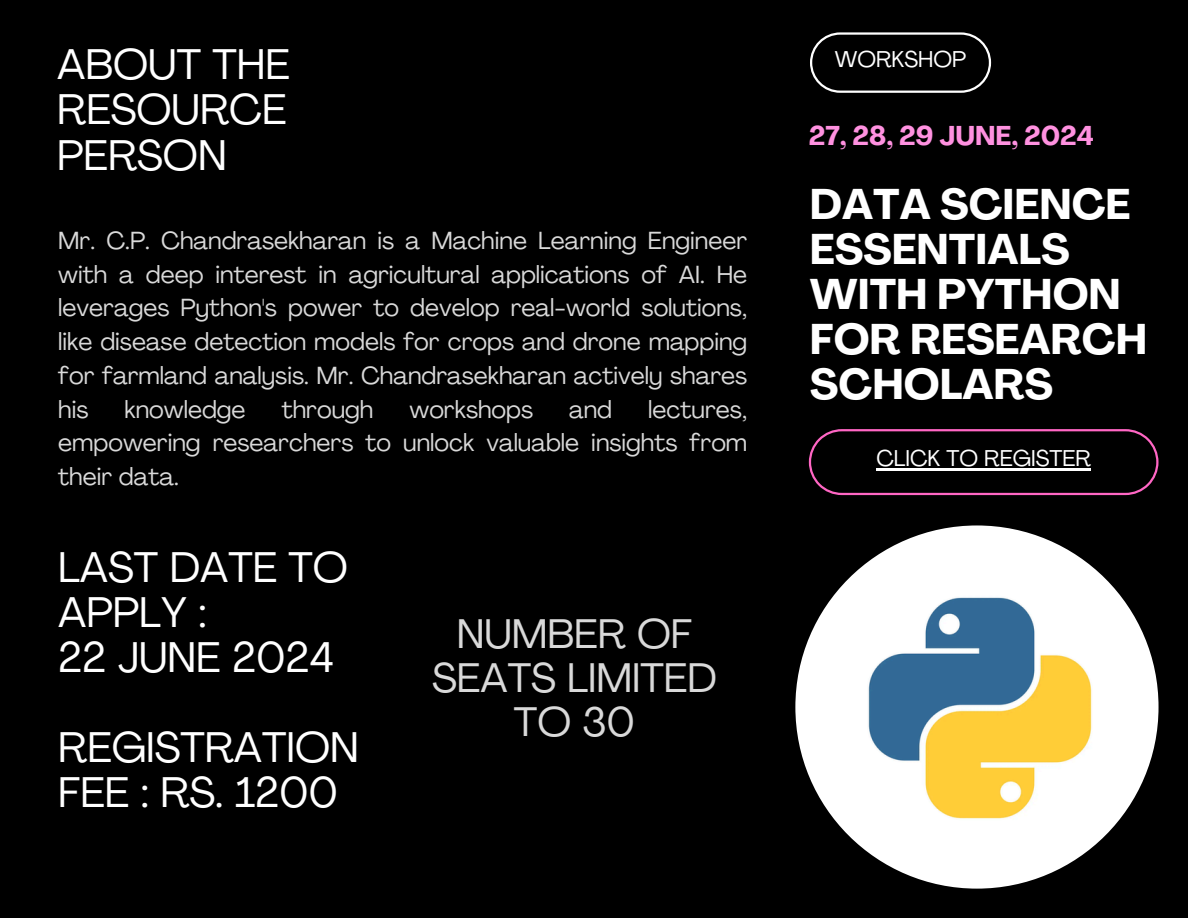
<style>
.page{position:relative;width:1188px;height:918px;background:#000}
.page>*{position:absolute;margin:0;border:0;box-sizing:border-box;transform-origin:0 0}
.t1{font:42.3px/45px "Agrandir";color:#fff}
.t2{font:700 42.3px/45px "Agrandir";color:#fff}
.t3{font:40.8px/43.8px "Agrandir";color:#d9d9d9;text-align:center}
.t4{font:700 26.85px "Agrandir";color:#ff91e0}
.t5{font:24.45px/33.8px "Agrandir";color:#d9d9d9;text-align:justify}
.t6{font:22.5px "Agrandir";color:#fff}
</style>
<div class="page">
<svg style="left:810px;top:32px;width:181px;height:61px"></svg>
<svg style="left:809px;top:429px;width:350px;height:66px"></svg>
<hr style="left:876px;top:468px;width:215px;height:3px;background:#fff">
<img style="left:795px;top:525px;width:364px;height:364px;border-radius:50%">
<h2 class="t1" style="left:57px;top:45px;width:234px;line-height:45.5px;text-align:justify">ABOUT THE RESOURCE PERSON</h2>
<h1 class="t5" style="left:58px;top:226px;width:691px">Mr. C.P. Chandrasekharan is a Machine Learning Engineer with a deep interest in agricultural applications of AI. He leverages Python's power to develop real-world solutions, like disease detection models for crops and drone mapping for farmland analysis. Mr. Chandrasekharan actively shares his</h1>
<h1 class="t5" style="left:58px;top:395px;width:691px;text-indent:590px">lectures, empowering researchers to unlock valuable insights from their data.</h1>
<h1 class="t5" style="left:125px;top:395px;width:123px">knowledge</h1>
<h1 class="t5" style="left:282px;top:395px;width:93px">through</h1>
<h1 class="t5" style="left:410px;top:395px;width:125px">workshops</h1>
<h1 class="t5" style="left:569px;top:395px;width:44px">and</h1>
<h2 class="t1" style="left:58px;top:549px;width:291px">LAST DATE TO<br>APPLY :<br>22 JUNE 2024</h2>
<p class="t1" style="left:58px;top:729px;width:302px">REGISTRATION<br>FEE : RS. 1200</p>
<p class="t3" style="left:432px;top:616px;width:286px">NUMBER OF<br>SEATS LIMITED<br>TO 30</p>
<h2 class="t6" style="left:835px;top:50px;width:133px">WORKSHOP</h2>
<p class="t4" style="left:809px;top:125px;width:287px">27, 28, 29 JUNE, 2024</p>
<h2 class="t2" style="left:810px;top:186px;width:339px">DATA SCIENCE<br>ESSENTIALS<br>WITH PYTHON<br>FOR RESEARCH<br>SCHOLARS</h2>
<h4 class="t6" style="left:876px;top:449px;width:216px">CLICK TO REGISTER</h4>
</div>
